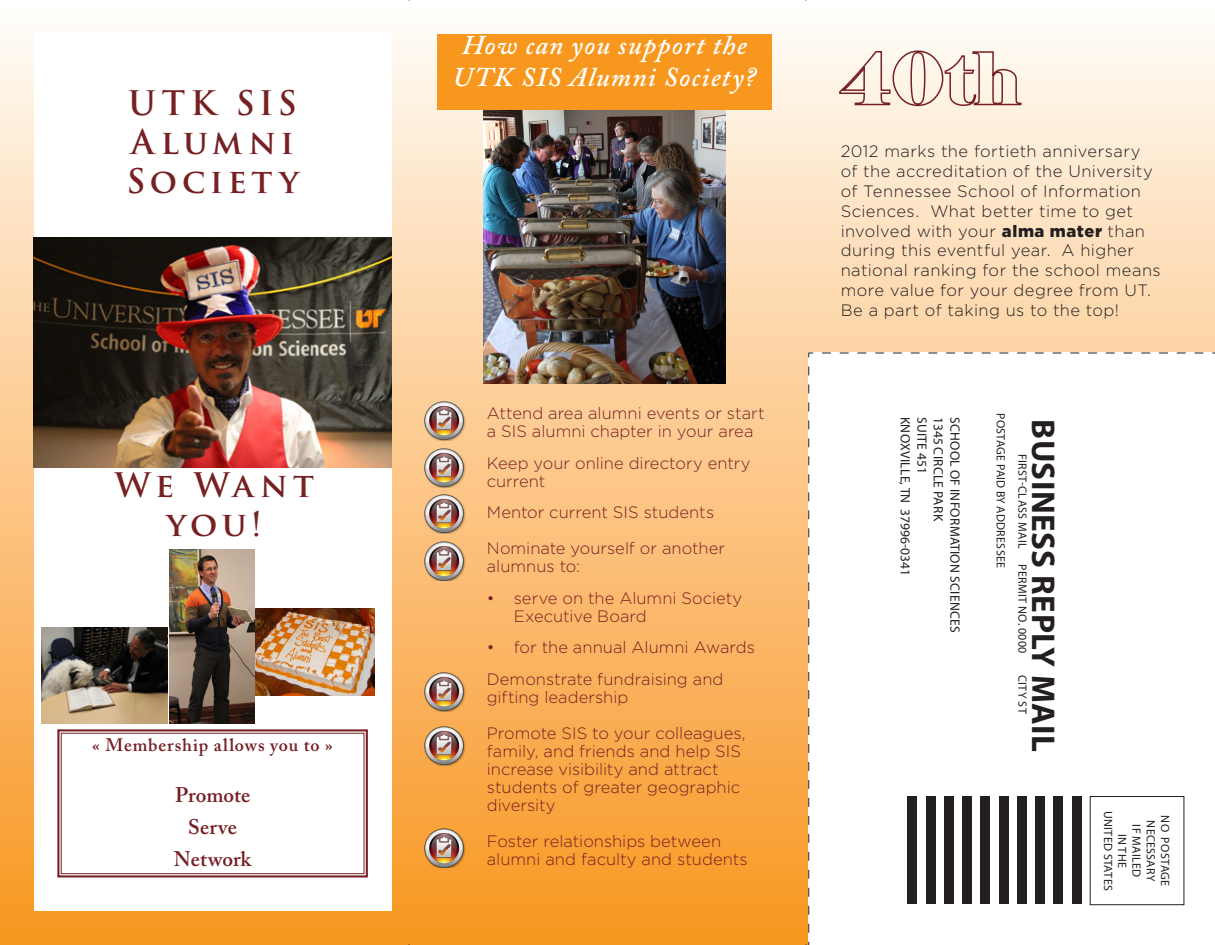
<style>
.page{position:relative;width:1215px;height:945px;background:#fff}
.page>*{position:absolute;margin:0;border:0;box-sizing:border-box;transform-origin:0 0}
.Document_Title{font:700 33px/39px "Trajan Pro";letter-spacing:.14em;color:#762023;text-align:center}
.Reply{font:700 33px "Myriad Pro";letter-spacing:.015em;color:#231f20}
.Head_2{font:italic 600 27px/32.4px "Adobe Caslon Pro";letter-spacing:.045em;color:#fff;text-align:center}
.Body_2{font:600 21px "Adobe Caslon Pro";letter-spacing:.005em;color:#762023}
.Head_2-2{font:600 18px "Adobe Caslon Pro";letter-spacing:.045em;color:#762023}
.Table{font:300 16.5px/18px "Gotham";color:#762023}
.Body_1{font:300 16.5px/19.8px "Gotham";letter-spacing:.025em;color:#231f20}
.Address{font:13.5px "Myriad Pro";letter-spacing:.02em;color:#231f20}
.Reply-2{font:12px "Myriad Pro";letter-spacing:.03em;color:#231f20}
.s1{font-weight:900}
</style>
<div class="page">
<div style="left:0;top:0;width:1215px;height:945px;background:linear-gradient(to bottom,#fffcf8,#f9951f)"></div>
<div style="left:34px;top:34px;width:358px;height:877px;background:#fff"></div>
<img style="left:254px;top:609px;width:120px;height:86px">
<svg style="left:808px;top:352px;width:407px;height:593px"></svg>
<div style="left:1072px;top:796px;width:9px;height:108px;background:#231f20"></div>
<div style="left:1054px;top:796px;width:9px;height:108px;background:#231f20"></div>
<div style="left:1035px;top:796px;width:10px;height:108px;background:#231f20"></div>
<div style="left:1017px;top:796px;width:9px;height:108px;background:#231f20"></div>
<div style="left:999px;top:796px;width:9px;height:108px;background:#231f20"></div>
<div style="left:981px;top:796px;width:9px;height:108px;background:#231f20"></div>
<div style="left:962px;top:796px;width:10px;height:108px;background:#231f20"></div>
<div style="left:944px;top:796px;width:9px;height:108px;background:#231f20"></div>
<div style="left:926px;top:796px;width:9px;height:108px;background:#231f20"></div>
<div style="left:908px;top:796px;width:9px;height:108px;background:#231f20"></div>
<div style="left:1090px;top:796px;width:94px;height:109px;border:1px solid #231f20"></div>
<img style="left:169px;top:549px;width:85px;height:175px">
<img style="left:484px;top:110px;width:241px;height:274px">
<svg style="left:57px;top:729px;width:311px;height:149px"></svg>
<div style="left:61px;top:733px;width:303px;height:141px;border:1px solid #762023"></div>
<div style="left:437px;top:34px;width:335px;height:76px;background:#f7971d"></div>
<img style="left:423px;top:399px;width:42px;height:41px">
<img style="left:42px;top:628px;width:125px;height:96px">
<svg style="left:838px;top:50px;width:184px;height:57px;background:#ead6cc"></svg>
<img style="left:34px;top:237px;width:358px;height:230px">
<img style="left:423px;top:446px;width:42px;height:42px">
<img style="left:423px;top:827px;width:42px;height:41px">
<img style="left:423px;top:724px;width:42px;height:42px">
<img style="left:423px;top:670px;width:42px;height:42px">
<img style="left:423px;top:540px;width:42px;height:41px">
<img style="left:423px;top:492px;width:42px;height:41px">
<p class="Document_Title" style="left:126px;top:84px;width:174px;text-align:left">UTK SIS<br>Alumni<br>Society</p>
<p class="Document_Title" style="left:115px;top:466px;width:201px">We Want you!</p>
<p class="Head_2-2" style="left:92px;top:734px;width:242px">« Membership allows you to »</p>
<p class="Body_2" style="left:175px;top:783px;width:77px">Promote</p>
<p class="Body_2" style="left:188px;top:815px;width:50px">Serve</p>
<p class="Body_2" style="left:174px;top:846px;width:79px">Network</p>
<p class="Head_2" style="left:453px;top:28px;width:305px">How can you support the<br>UTK SIS Alumni Society?</p>
<p class="Table" style="left:487px;top:404px;width:280px">Attend area alumni events or start a SIS alumni chapter in your area</p>
<p class="Table" style="left:487px;top:453px;width:265px">Keep your online directory entry current</p>
<p class="Table" style="left:487px;top:503px;width:229px">Mentor current SIS students</p>
<p class="Table" style="left:487px;top:539px;width:240px">Nominate yourself or another alumnus to:</p>
<p class="Table" style="left:514px;top:588px;width:230px;text-indent:-27px">• serve on the Alumni Society<br>Executive Board</p>
<p class="Table" style="left:487px;top:638px;width:270px">• for the annual Alumni Awards</p>
<p class="Table" style="left:487px;top:669px;width:238px">Demonstrate fundraising and gifting leadership</p>
<p class="Table" style="left:487px;top:724px;width:260px">Promote SIS to your colleagues, family, and friends and help SIS increase visibility and attract students of greater geographic diversity</p>
<p class="Table" style="left:487px;top:832px;width:262px">Foster relationships between alumni and faculty and students</p>
<p class="Body_1" style="left:841px;top:141px;width:322px">2012 marks the fortieth anniversary of the accreditation of the University of Tennessee School of Information Sciences. What better time to get involved with your <span class="s1">alma mater</span> than during this eventful year. A higher national ranking for the school means more value for your degree from UT.<br>Be a part of taking us to the top!</p>
<p class="Address" style="left:914px;top:417px;width:161px;rotate:90deg">KNOXVILLE, TN 37996-0341</p>
<p class="Address" style="left:930px;top:417px;width:58px;rotate:90deg">SUITE 451</p>
<p class="Address" style="left:947px;top:417px;width:106px;rotate:90deg">1345 CIRCLE PARK</p>
<p class="Address" style="left:963px;top:417px;width:217px;rotate:90deg">SCHOOL OF INFORMATION SCIENCES</p>
<p class="Reply-2" style="left:1008px;top:413px;width:157px;rotate:90deg">POSTAGE PAID BY ADDRESSEE</p>
<p class="Reply" style="left:1065px;top:419px;width:334px;rotate:90deg">BUSINESS REPLY MAIL</p>
<p class="Reply-2" style="left:1030px;top:454px;width:96px;rotate:90deg">FIRST-CLASS MAIL</p>
<p class="Reply-2" style="left:1030px;top:564px;width:90px;rotate:90deg">PERMIT NO. 0000</p>
<p class="Reply-2" style="left:1030px;top:675px;width:40px;rotate:90deg">CITY ST</p>
<p class="Reply-2" style="left:1115px;top:811px;width:82px;rotate:90deg">UNITED STATES</p>
<p class="Reply-2" style="left:1172px;top:815px;width:72px;rotate:90deg">NO POSTAGE</p>
<p class="Reply-2" style="left:1158px;top:820px;width:62px;rotate:90deg">NECESSARY</p>
<p class="Reply-2" style="left:1144px;top:824px;width:54px;rotate:90deg">IF MAILED</p>
<p class="Reply-2" style="left:1130px;top:834px;width:36px;rotate:90deg">IN THE</p>
</div>
